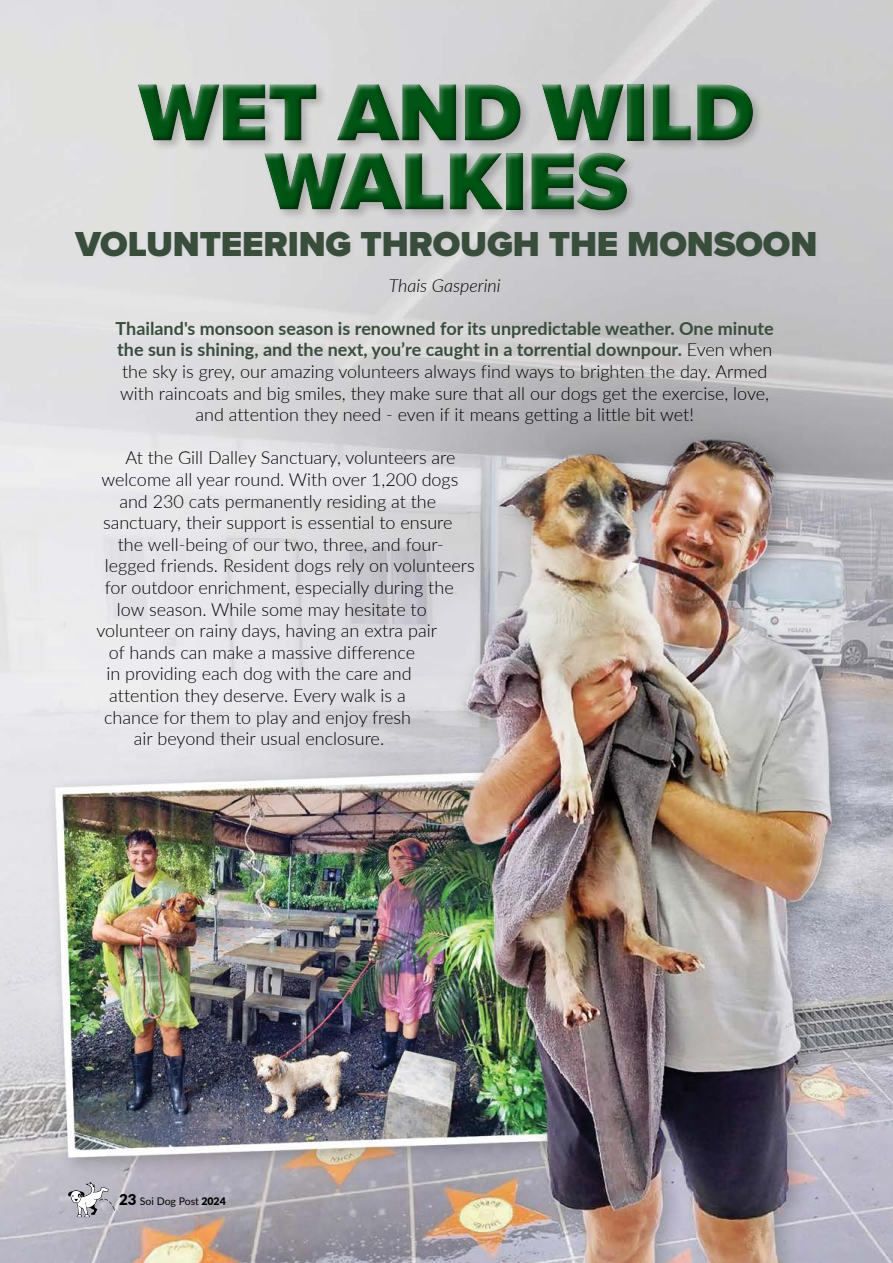
<style>
.page{position:relative;width:893px;height:1263px;background:#fff}
.page>*{position:absolute;margin:0;border:0;box-sizing:border-box;transform-origin:0 0}
.t1{font:900 84px/69px "Proxima Nova";letter-spacing:-.005em;color:#005414;text-align:center}
.t2{font:900 36px "Proxima Nova";letter-spacing:-.005em;color:#394d3d}
.t3{font:300 18px/21.6px "Lato";color:#000;text-align:center}
.t4{font:italic 300 18px "Lato";color:#000}
.t5{font:10.5px "Lato";letter-spacing:-.005em;color:#000}
.s1{font-weight:700;color:#394d3d}
.s2{font-weight:900;font-size:15px}
.s3{font-weight:900}
</style>
<div class="page">
<img style="left:0;top:0;width:893px;height:1263px">
<div style="left:136px;top:82px;width:628px;height:140px;background:#000;opacity:.2"></div>
<div style="left:130px;top:75px;width:623px;height:138px;background:#fff;opacity:.75"></div>
<div style="left:147px;top:80px;width:614px;height:139px;background:#000;opacity:.5"></div>
<div style="left:73px;top:228px;width:748px;height:33px;background:#544230;opacity:.05"></div>
<svg style="left:68px;top:1182px;width:47px;height:35px"></svg>
<h1 class="t1" style="left:139px;top:77px;width:617px">WET AND WILD<br>WALKIES</h1>
<h2 class="t2" style="left:76px;top:217px;width:743px">VOLUNTEERING THROUGH THE MONSOON</h2>
<p class="t4" style="left:389px;top:273px;width:113px">Thais Gasperini</p>
<p class="t3" style="left:116px;top:317px;width:660px"><span class="s1">Thailand's monsoon season is renowned for its unpredictable weather. One minute the sun is shining, and the next, you’re caught in a torrential downpour.</span> Even when the sky is grey, our amazing volunteers always find ways to brighten the day. Armed with raincoats and big smiles, they make sure that all our dogs get the exercise, love, and attention they need - even if it means getting a little bit wet!</p>
<p class="t3" style="left:126px;top:446px;width:332px">At the Gill Dalley Sanctuary, volunteers are</p>
<p class="t3" style="left:102px;top:468px;width:358px">welcome all year round. With over 1,200 dogs</p>
<p class="t3" style="left:119px;top:490px;width:318px">and 230 cats permanently residing at the</p>
<p class="t3" style="left:103px;top:511px;width:351px">sanctuary, their support is essential to ensure</p>
<p class="t3" style="left:118px;top:533px;width:328px">the well-being of our two, three, and four-</p>
<p class="t3" style="left:105px;top:554px;width:371px">legged friends. Resident dogs rely on volunteers</p>
<p class="t3" style="left:105px;top:576px;width:350px">for outdoor enrichment, especially during the</p>
<p class="t3" style="left:117px;top:598px;width:311px">low season. While some may hesitate to</p>
<p class="t3" style="left:96px;top:619px;width:342px">volunteer on rainy days, having an extra pair</p>
<p class="t3" style="left:109px;top:641px;width:308px">of hands can make a massive difference</p>
<p class="t3" style="left:106px;top:662px;width:307px">in providing each dog with the care and</p>
<p class="t3" style="left:109px;top:684px;width:298px">attention they deserve. Every walk is a</p>
<p class="t3" style="left:104px;top:706px;width:308px">chance for them to play and enjoy fresh</p>
<p class="t3" style="left:134px;top:727px;width:252px">air beyond their usual enclosure.</p>
<p class="t5" style="left:119px;top:1194px;width:108px"><span class="s2">23</span> Soi Dog Post <span class="s3">2024</span></p>
</div>
